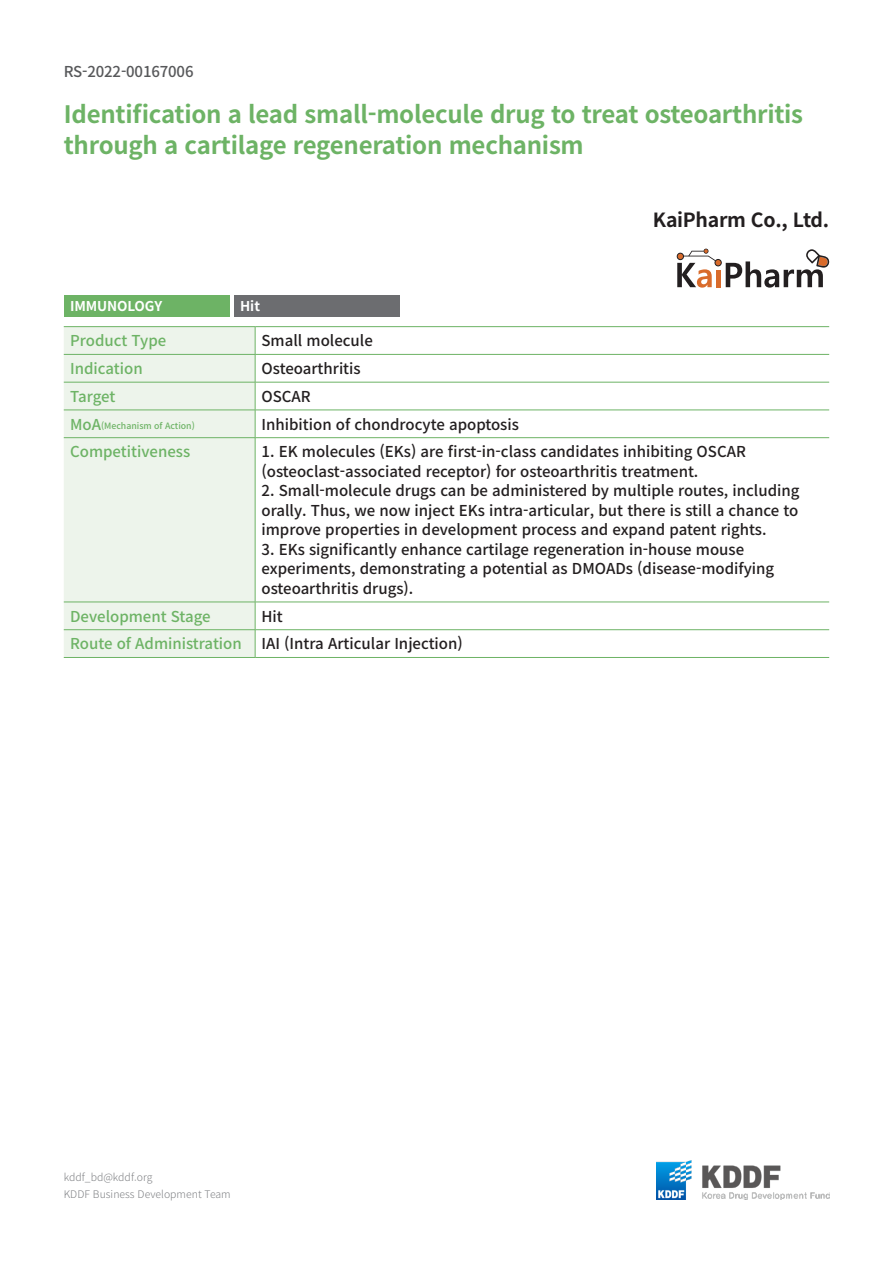
<style>
.page{position:relative;width:893px;height:1263px;background:#fff}
.page>*{position:absolute;margin:0;border:0;box-sizing:border-box;transform-origin:0 0}
._5_제목{font:700 24px/31.5px "Noto Sans CJ Kkr";letter-spacing:-.01em;color:#6db365}
._3_기관명{font:700 19.5px "Noto Sans CJ Kkr";letter-spacing:-.015em;color:#231f20}
._7_표_내용{font:500 15px/19.5px "Noto Sans CJ Kkr";color:#231f20}
._6_표제{font:500 15px "Noto Sans CJ Kkr";color:#6db365}
._0_코드{font:500 15px "Noto Sans CJ Kkr";letter-spacing:-.01em;color:#57585a}
._1_질환명{font:700 13.5px "Noto Sans CJ Kkr";letter-spacing:-.01em;color:#fff}
._2_스테이지{font:700 13.5px "Noto Sans CJ Kkr";color:#fff}
.t1{font:300 10.5px/16.5px "Noto Sans CJ Kkr";color:#808285}
._6_표제-2{font:500 8.7px "Noto Sans CJ Kkr";color:#6db365}
.s1{font-size:15px}
</style>
<div class="page">
<img style="left:656px;top:1161px;width:173px;height:38px">
<div style="left:64px;top:327px;width:191px;height:330px;background:#edf4eb"></div>
<hr style="left:64px;top:326px;width:191px;height:1px;background:#6db365">
<hr style="left:255px;top:326px;width:574px;height:1px;background:#6db365">
<hr style="left:64px;top:354px;width:191px;height:1px;background:#6db365">
<hr style="left:255px;top:354px;width:574px;height:1px;background:#6db365">
<hr style="left:64px;top:382px;width:191px;height:1px;background:#6db365">
<hr style="left:255px;top:382px;width:574px;height:1px;background:#6db365">
<hr style="left:64px;top:410px;width:191px;height:1px;background:#6db365">
<hr style="left:255px;top:410px;width:574px;height:1px;background:#6db365">
<hr style="left:64px;top:437px;width:191px;height:1px;background:#6db365">
<hr style="left:255px;top:437px;width:574px;height:1px;background:#6db365">
<hr style="left:64px;top:602px;width:191px;height:1px;background:#6db365">
<hr style="left:255px;top:602px;width:574px;height:1px;background:#6db365">
<hr style="left:64px;top:629px;width:191px;height:1px;background:#6db365">
<hr style="left:255px;top:629px;width:574px;height:1px;background:#6db365">
<svg style="left:255px;top:327px;width:1px;height:110px"></svg>
<hr style="left:255px;top:438px;width:1px;height:164px;background:#6db365">
<svg style="left:255px;top:602px;width:1px;height:55px"></svg>
<hr style="left:64px;top:657px;width:191px;height:1px;background:#6db365">
<hr style="left:255px;top:657px;width:574px;height:1px;background:#6db365">
<svg style="left:677px;top:249px;width:153px;height:39px"></svg>
<div style="left:234px;top:295px;width:165px;height:22px;background:#6c6d70"></div>
<div style="left:64px;top:295px;width:166px;height:22px;background:#6db365"></div>
<p class="_0_코드" style="left:64px;top:63px;width:131px">RS-2022-00167006</p>
<p class="_5_제목" style="left:64px;top:99px;width:741px">Identification a lead small-molecule drug to treat osteoarthritis through a cartilage regeneration mechanism</p>
<p class="_1_질환명" style="left:70px;top:298px;width:94px">IMMUNOLOGY</p>
<p class="_2_스테이지" style="left:240px;top:298px;width:21px">Hit</p>
<p class="_3_기관명" style="left:653px;top:209px;width:178px">KaiPharm Co., Ltd.</p>
<p class="_6_표제" style="left:70px;top:332px;width:98px">Product Type</p>
<p class="_7_표_내용" style="left:261px;top:331px;width:113px">Small molecule</p>
<p class="_6_표제" style="left:70px;top:360px;width:74px">Indication</p>
<p class="_7_표_내용" style="left:261px;top:359px;width:101px">Osteoarthritis</p>
<p class="_6_표제" style="left:70px;top:388px;width:47px">Target</p>
<p class="_7_표_내용" style="left:261px;top:387px;width:51px">OSCAR</p>
<p class="_6_표제-2" style="left:70px;top:421px;width:126px"><span class="s1">MoA</span>(Mechanism of Action)</p>
<p class="_7_표_내용" style="left:261px;top:415px;width:259px">Inhibition of chondrocyte apoptosis</p>
<p class="_6_표제" style="left:70px;top:443px;width:122px">Competitiveness</p>
<p class="_7_표_내용" style="left:261px;top:442px;width:486px">1. EK molecules (EKs) are first-in-class candidates inhibiting OSCAR (osteoclast-associated receptor) for osteoarthritis treatment.</p>
<p class="_7_표_내용" style="left:261px;top:481px;width:539px;text-align:justify">2. Small-molecule drugs can be administered by multiple routes, including orally. Thus, we now inject EKs intra-articular, but there is still a chance to improve properties in development process and expand patent rights.</p>
<p class="_7_표_내용" style="left:261px;top:540px;width:514px">3. EKs significantly enhance cartilage regeneration in-house mouse experiments, demonstrating a potential as DMOADs (disease-modifying osteoarthritis drugs).</p>
<p class="_6_표제" style="left:70px;top:608px;width:142px">Development Stage</p>
<p class="_7_표_내용" style="left:261px;top:607px;width:23px">Hit</p>
<p class="_6_표제" style="left:70px;top:635px;width:173px">Route of Administration</p>
<p class="_7_표_내용" style="left:261px;top:634px;width:203px">IAI (Intra Articular Injection)</p>
<p class="t1" style="left:64px;top:1169px;width:168px">kddf_bd@kddf.org<br>KDDF Business Development Team</p>
</div>
